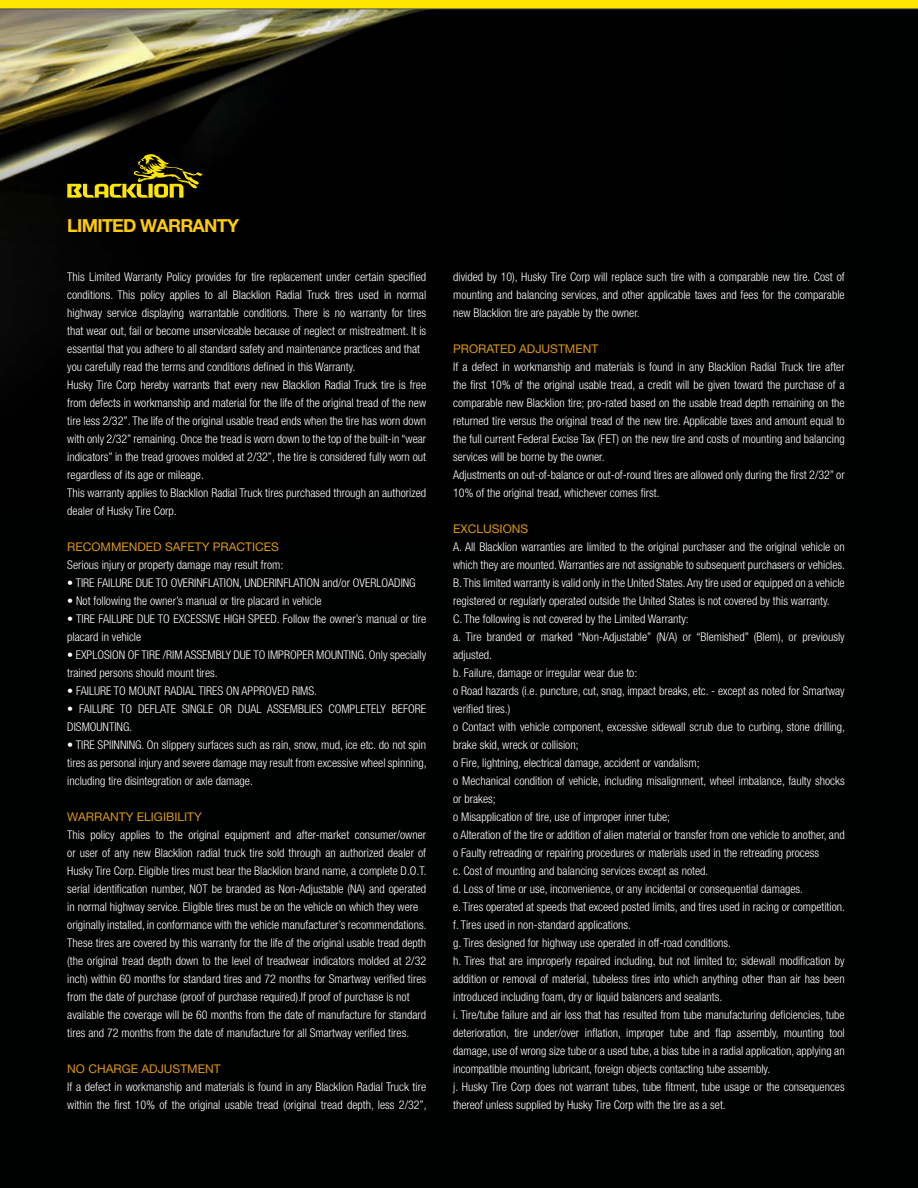
<style>
.page{position:relative;width:918px;height:1188px;background:#000101}
.page>*{position:absolute;margin:0;border:0;box-sizing:border-box;transform-origin:0 0}
.t1{font:700 18px "Helvetica Neue LT Std";letter-spacing:-.04em;color:#ffcb05}
.t2{font:300 condensed 12px/18px "Helvetica Neue LT Std";color:#fff}
.t3{font:12px "Helvetica Neue LT Std";color:#db9615}
</style>
<div class="page">
<img style="left:0;top:9px;width:791px;height:239px">
<svg style="left:0;top:0;width:918px;height:9px;background:#f2db05"></svg>
<svg style="left:67px;top:154px;width:136px;height:44px"></svg>
<h1 class="t1" style="left:67px;top:214px;width:173px">LIMITED WARRANTY</h1>
<p class="t2" style="left:67px;top:268px;width:360px">This Limited Warranty Policy provides for tire replacement under certain specified conditions. This policy applies to all Blacklion Radial Truck tires used in normal highway service displaying warrantable conditions. There is no warranty for tires that wear out, fail or become unserviceable because of neglect or mistreatment. It is essential that you adhere to all standard safety and maintenance practices and that you carefully read the terms and conditions defined in this Warranty.<br>Husky Tire Corp hereby warrants that every new Blacklion Radial Truck tire is free from defects in workmanship and material for the life of the original tread of the new tire less 2/32”. The life of the original usable tread ends when the tire has worn down with only 2/32” remaining. Once the tread is worn down to the top of the built-in “wear indicators” in the tread grooves molded at 2/32”, the tire is considered fully worn out regardless of its age or mileage.<br>This warranty applies to Blacklion Radial Truck tires purchased through an authorized dealer of Husky Tire Corp.</p>
<p class="t3" style="left:67px;top:539px;width:212px">RECOMMENDED SAFETY PRACTICES</p>
<p class="t2" style="left:67px;top:556px;width:218px">Serious injury or property damage may result from:</p>
<p class="t2" style="left:67px;top:574px;width:350px">• TIRE FAILURE DUE TO OVERINFLATION, UNDERINFLATION and/or OVERLOADING</p>
<p class="t2" style="left:67px;top:592px;width:256px">• Not following the owner’s manual or tire placard in vehicle</p>
<p class="t2" style="left:67px;top:610px;width:360px">• TIRE FAILURE DUE TO EXCESSIVE HIGH SPEED. Follow the owner’s manual or tire placard in vehicle</p>
<p class="t2" style="left:67px;top:646px;width:360px">• EXPLOSION OF TIRE /RIM ASSEMBLY DUE TO IMPROPER MOUNTING. Only specially trained persons should mount tires.</p>
<p class="t2" style="left:67px;top:682px;width:251px">• FAILURE TO MOUNT RADIAL TIRES ON APPROVED RIMS.</p>
<p class="t2" style="left:67px;top:700px;width:360px">• FAILURE TO DEFLATE SINGLE OR DUAL ASSEMBLIES COMPLETELY BEFORE<br>DISMOUNTING.</p>
<p class="t2" style="left:67px;top:736px;width:361px;text-align:justify">• TIRE SPIINNING. On slippery surfaces such as rain, snow, mud, ice etc. do not spin tires as personal injury and severe damage may result from excessive wheel spinning, including tire disintegration or axle damage.</p>
<p class="t3" style="left:67px;top:809px;width:136px">WARRANTY ELIGIBILITY</p>
<p class="t2" style="left:67px;top:826px;width:361px">This policy applies to the original equipment and after-market consumer/owner or user of any new Blacklion radial truck tire sold through an authorized dealer of Husky Tire Corp. Eligible tires must bear the Blacklion brand name, a complete D.O.T. serial identification number, NOT be branded as Non-Adjustable (NA) and operated in normal highway service. Eligible tires must be on the vehicle on which they were originally installed, in conformance with the vehicle manufacturer’s recommendations.<br>These tires are covered by this warranty for the life of the original usable tread depth (the original tread depth down to the level of treadwear indicators molded at 2/32 inch) within 60 months for standard tires and 72 months for Smartway verified tires from the date of purchase (proof of purchase required).If proof of purchase is not available the coverage will be 60 months from the date of manufacture for standard tires and 72 months from the date of manufacture for all Smartway verified tires.</p>
<p class="t3" style="left:67px;top:1061px;width:155px">NO CHARGE ADJUSTMENT</p>
<p class="t2" style="left:67px;top:1078px;width:361px">If a defect in workmanship and materials is found in any Blacklion Radial Truck tire within the first 10% of the original usable tread (original tread depth, less 2/32”,</p>
<p class="t2" style="left:453px;top:268px;width:393px;text-align:justify">divided by 10), Husky Tire Corp will replace such tire with a comparable new tire. Cost of mounting and balancing services, and other applicable taxes and fees for the comparable new Blacklion tire are payable by the owner.</p>
<p class="t3" style="left:453px;top:341px;width:147px">PRORATED ADJUSTMENT</p>
<p class="t2" style="left:453px;top:358px;width:393px">If a defect in workmanship and materials is found in any Blacklion Radial Truck tire after the first 10% of the original usable tread, a credit will be given toward the purchase of a comparable new Blacklion tire; pro-rated based on the usable tread depth remaining on the returned tire versus the original tread of the new tire. Applicable taxes and amount equal to the full current Federal Excise Tax (FET) on the new tire and costs of mounting and balancing services will be borne by the owner.<br>Adjustments on out-of-balance or out-of-round tires are allowed only during the first 2/32” or 10% of the original tread, whichever comes first.</p>
<p class="t3" style="left:453px;top:521px;width:76px">EXCLUSIONS</p>
<p class="t2" style="left:453px;top:538px;width:393px">A. All Blacklion warranties are limited to the original purchaser and the original vehicle on which they are mounted. Warranties are not assignable to subsequent purchasers or vehicles.<br>B. This limited warranty is valid only in the United States. Any tire used or equipped on a vehicle registered or regularly operated outside the United States is not covered by this warranty.<br>C. The following is not covered by the Limited Warranty:<br>a. Tire branded or marked “Non-Adjustable” (N/A) or “Blemished” (Blem), or previously adjusted.<br>b. Failure, damage or irregular wear due to:<br>o Road hazards (i.e. puncture, cut, snag, impact breaks, etc. - except as noted for Smartway verified tires.)<br>o Contact with vehicle component, excessive sidewall scrub due to curbing, stone drilling, brake skid, wreck or collision;<br>o Fire, lightning, electrical damage, accident or vandalism;<br>o Mechanical condition of vehicle, including misalignment, wheel imbalance, faulty shocks or brakes;<br>o Misapplication of tire, use of improper inner tube;<br>o Alteration of the tire or addition of alien material or transfer from one vehicle to another, and o Faulty retreading or repairing procedures or materials used in the retreading process<br>c. Cost of mounting and balancing services except as noted.<br>d. Loss of time or use, inconvenience, or any incidental or consequential damages.<br>e. Tires operated at speeds that exceed posted limits, and tires used in racing or competition. f. Tires used in non-standard applications.<br>g. Tires designed for highway use operated in off-road conditions.<br>h. Tires that are improperly repaired including, but not limited to; sidewall modification by addition or removal of material, tubeless tires into which anything other than air has been introduced including foam, dry or liquid balancers and sealants.<br>i. Tire/tube failure and air loss that has resulted from tube manufacturing deficiencies, tube deterioration, tire under/over inflation, improper tube and flap assembly, mounting tool damage, use of wrong size tube or a used tube, a bias tube in a radial application, applying an incompatible mounting lubricant, foreign objects contacting tube assembly.<br>j. Husky Tire Corp does not warrant tubes, tube fitment, tube usage or the consequences thereof unless supplied by Husky Tire Corp with the tire as a set.</p>
</div>
